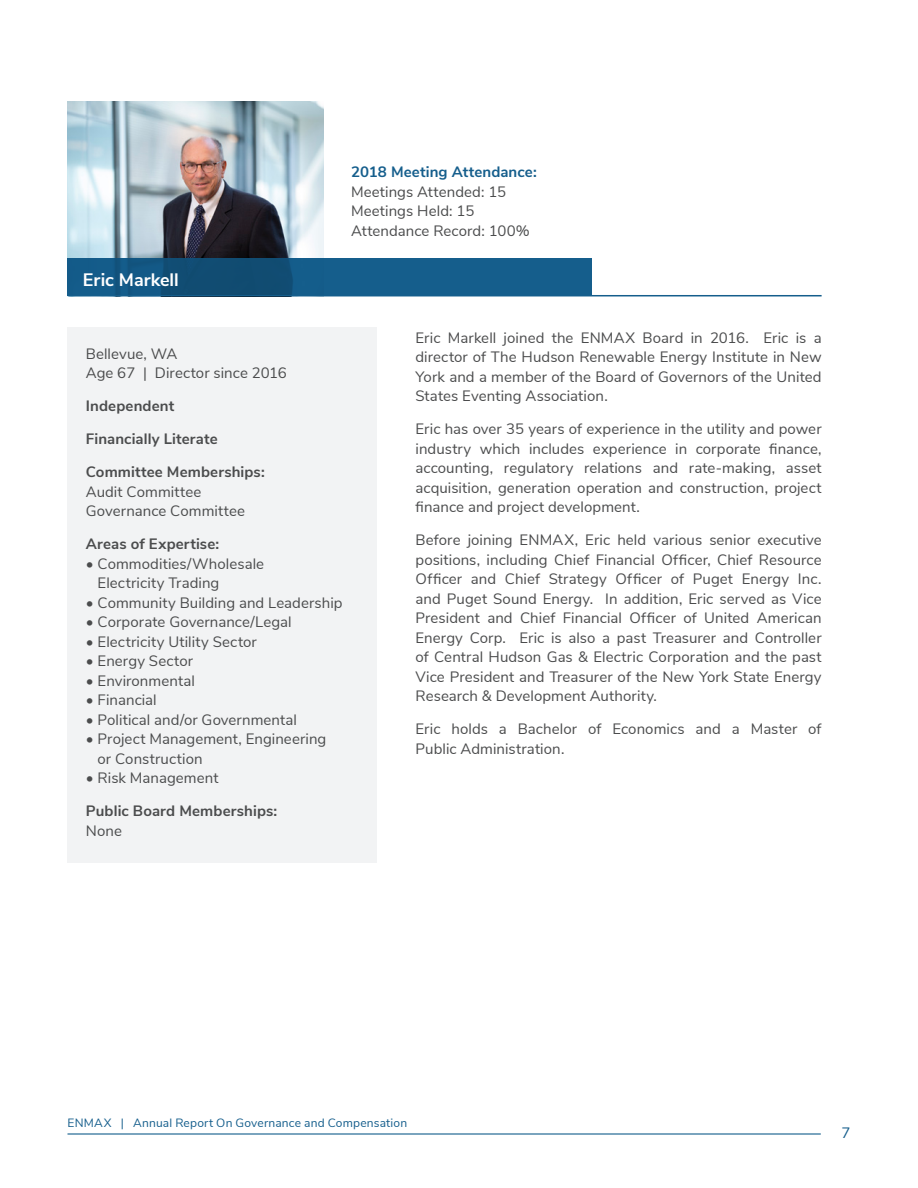
<style>
.page{position:relative;width:918px;height:1188px;background:#fff}
.page>*{position:absolute;margin:0;border:0;box-sizing:border-box;transform-origin:0 0}
.t1{font:700 18px "Nunito Sans";color:#fff}
.Body{font:15px/19.5px "Nunito Sans";letter-spacing:.005em;color:#4b4c4d}
.t2{font:700 15px/19.5px "Nunito Sans";letter-spacing:.01em;color:#4b4c4d}
.t3{font:15px "Nunito Sans";color:#155e8c}
.t4{font:12px "Nunito Sans";letter-spacing:.015em;color:#155e8c}
.s1{font-weight:700;color:#155e8c}
.s2{font-weight:700}
.s3{font-weight:400}
</style>
<div class="page">
<hr style="left:68px;top:1133px;width:753px;height:2px;background:#155e8c">
<img style="left:68px;top:101px;width:256px;height:157px">
<svg style="left:68px;top:258px;width:524px;height:37px;background:#135884"></svg>
<div style="left:68px;top:328px;width:309px;height:535px;background:#f2f3f4"></div>
<hr style="left:68px;top:295px;width:754px;height:1px;background:#155e8c">
<h2 class="t1" style="left:83px;top:267px;width:97px">Eric Markell</h2>
<p class="Body" style="left:351px;top:161px;width:187px"><span class="s1">2018 Meeting Attendance:<br></span>Meetings Attended: 15<br>Meetings Held: 15<br>Attendance Record: 100%</p>
<p class="Body" style="left:86px;top:343px;width:202px">Bellevue, WA<br>Age 67 | Director since 2016</p>
<p class="t2" style="left:86px;top:396px;width:90px">Independent</p>
<p class="t2" style="left:86px;top:429px;width:133px">Financially Literate</p>
<p class="Body" style="left:86px;top:462px;width:180px"><span class="s2">Committee Memberships:<br></span>Audit Committee<br>Governance Committee</p>
<p class="t2" style="left:86px;top:534px;width:135px">Areas of Expertise:</p>
<p class="Body" style="left:98px;top:553px;width:168px;text-indent:-12px">• Commodities/Wholesale<br>Electricity Trading</p>
<p class="Body" style="left:86px;top:592px;width:258px">• Community Building and Leadership</p>
<p class="Body" style="left:86px;top:612px;width:207px">• Corporate Governance/Legal</p>
<p class="Body" style="left:86px;top:631px;width:173px">• Electricity Utility Sector</p>
<p class="Body" style="left:86px;top:651px;width:109px">• Energy Sector</p>
<p class="Body" style="left:86px;top:670px;width:110px">• Environmental</p>
<p class="Body" style="left:86px;top:690px;width:72px">• Financial</p>
<p class="Body" style="left:86px;top:709px;width:213px">• Political and/or Governmental</p>
<p class="Body" style="left:98px;top:729px;width:230px;text-indent:-12px">• Project Management, Engineering or Construction</p>
<p class="Body" style="left:86px;top:768px;width:134px">• Risk Management</p>
<p class="t2" style="left:86px;top:801px;width:193px">Public Board Memberships:<br><span class="s3">None</span></p>
<p class="Body" style="left:416px;top:327px;width:408px;text-align:justify">Eric Markell joined the ENMAX Board in 2016. Eric is a director of The Hudson Renewable Energy Institute in New York and a member of the Board of Governors of the United States Eventing Association.</p>
<p class="Body" style="left:416px;top:418px;width:408px;text-align:justify">Eric has over 35 years of experience in the utility and power industry which includes experience in corporate finance, accounting, regulatory relations and rate-making, asset acquisition, generation operation and construction, project finance and project development.</p>
<p class="Body" style="left:416px;top:529px;width:408px;text-align:justify">Before joining ENMAX, Eric held various senior executive positions, including Chief Financial Officer, Chief Resource Officer and Chief Strategy Officer of Puget Energy Inc. and Puget Sound Energy. In addition, Eric served as Vice President and Chief Financial Officer of United American Energy Corp. Eric is also a past Treasurer and Controller of Central Hudson Gas &amp; Electric Corporation and the past Vice President and Treasurer of the New York State Energy Research &amp; Development Authority.</p>
<p class="Body" style="left:416px;top:718px;width:408px">Eric holds a Bachelor of Economics and a Master of<br>Public Administration.</p>
<p class="t4" style="left:68px;top:1114px;width:341px">ENMAX | Annual Report On Governance and Compensation</p>
<p class="t3" style="left:842px;top:1122px;width:10px">7</p>
</div>
